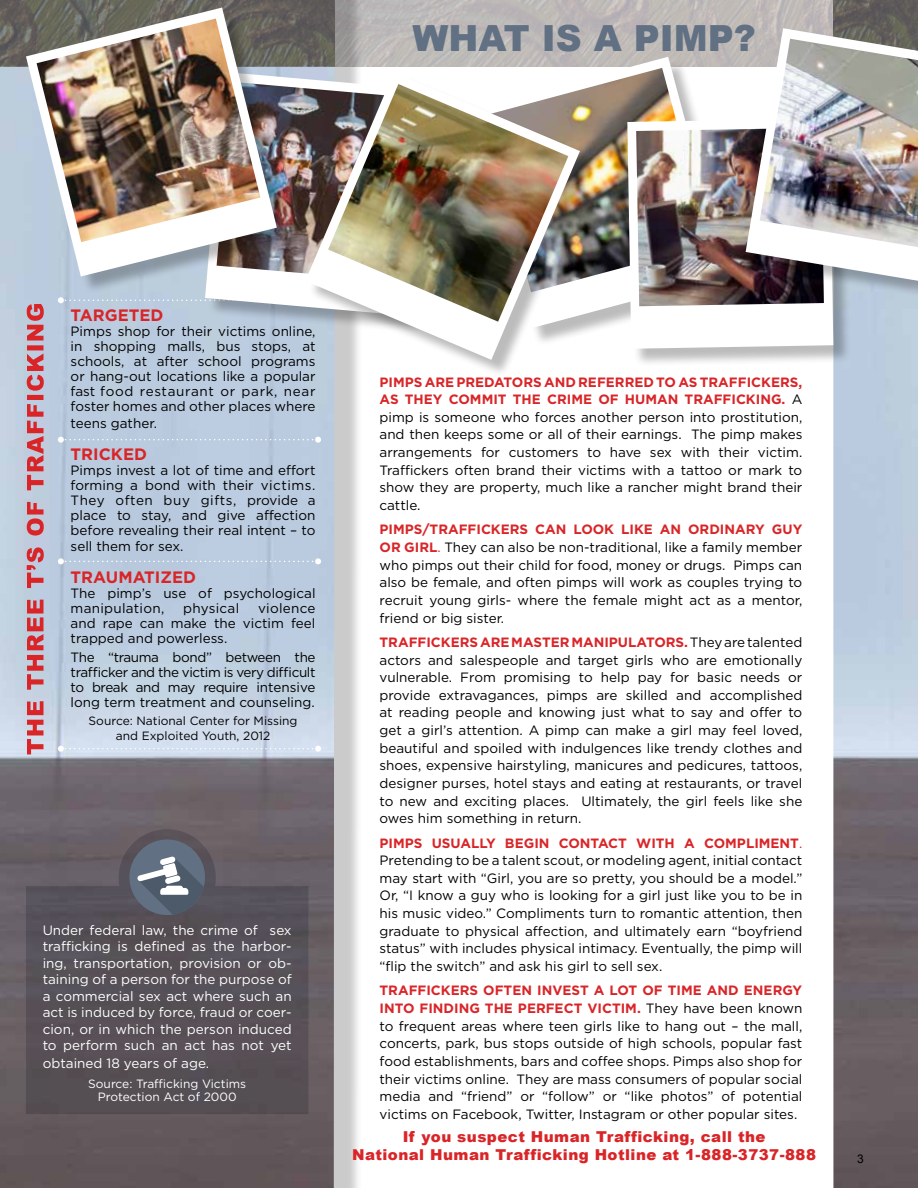
<style>
.page{position:relative;width:918px;height:1188px;background:#fff}
.page>*{position:absolute;margin:0;border:0;box-sizing:border-box;transform-origin:0 0}
.t1{font:900 36px "Arial";color:#617082}
.t2{font:700 16.5px "Gotham";color:#d92528}
.t3{font:900 15px/18px "Arial";letter-spacing:.03em;color:#d92528;text-align:center}
.t4{font:13.5px/17.7px "Gotham";color:#000;text-align:justify}
.t5{font:13.5px/16.5px "Gotham";color:#fff;text-align:justify}
.t6{font:13.5px "Gotham";letter-spacing:.02em;color:#000}
.t7{font:12px/15px "Gotham";color:#000;text-align:center}
.t8{font:12px/13.5px "Gotham";color:#fff;text-align:center}
.t9{font:12px "Arial";color:#000}
.s1{font-weight:700;color:#d92528}
.s2{color:#d92528}
</style>
<div class="page">
<img style="left:363px;top:0;width:470px;height:67px">
<div style="left:0;top:0;width:363px;height:1188px;background:#000;opacity:.21"></div>
<img style="left:0;top:67px;width:334px;height:1121px">
<img style="left:833px;top:315px;width:85px;height:873px">
<img style="left:0;top:0;width:335px;height:67px">
<img style="left:833px;top:0;width:85px;height:28px">
<svg style="left:26px;top:829px;width:282px;height:285px;background:#585258"></svg>
<div style="left:129px;top:839px;width:76px;height:76px;background:#617082;border-radius:50%"></div>
<svg style="left:137px;top:856px;width:67px;height:59px"></svg>
<svg style="left:27px;top:304px;width:17px;height:450px;background:#cb7d88"></svg>
<svg style="left:58px;top:297px;width:147px;height:6px"></svg>
<svg style="left:58px;top:437px;width:263px;height:6px;background:#c0cfe1"></svg>
<svg style="left:58px;top:558px;width:263px;height:6px;background:#bfcfe1"></svg>
<svg style="left:58px;top:746px;width:263px;height:6px;background:#d8e2f1"></svg>
<div style="left:208px;top:75px;width:236px;height:259px;background:#bacbdf"></div>
<svg style="left:205px;top:72px;width:100px;height:244px;background:#c5ced7"></svg>
<img style="left:295px;top:82px;width:10px;height:200px">
<div style="left:29px;top:10px;width:266px;height:284px;background:#000;opacity:.27"></div>
<img style="left:26px;top:8px;width:251px;height:269px">
<img style="left:37px;top:19px;width:223px;height:223px">
<svg style="left:473px;top:57px;width:163px;height:271px;fill:#c1bebc"></svg>
<img style="left:484px;top:68px;width:152px;height:224px">
<div style="left:630px;top:121px;width:222px;height:246px;background:#000;opacity:.27"></div>
<svg style="left:627px;top:118px;width:206px;height:231px"></svg>
<img style="left:636px;top:28px;width:282px;height:287px">
<img style="left:760px;top:39px;width:158px;height:208px">
<div style="left:309px;top:75px;width:289px;height:303px;background:#000;opacity:.27"></div>
<svg style="left:305px;top:72px;width:275px;height:288px"></svg>
<svg style="left:326px;top:84px;width:242px;height:242px"></svg>
<img style="left:328px;top:84px;width:240px;height:238px">
<h1 class="t1" style="left:412px;top:12px;width:345px">WHAT IS A PIMP?</h1>
<p class="t2" style="left:71px;top:305px;width:94px">TARGETED</p>
<p class="t4" style="left:71px;top:324px;width:246px;line-height:15.1px">Pimps shop for their victims online, in shopping malls, bus stops, at schools, at after school programs or hang-out locations like a popular fast food restaurant or park, near foster homes and other places where teens gather.</p>
<p class="t2" style="left:71px;top:443px;width:78px">TRICKED</p>
<p class="t4" style="left:71px;top:462px;width:246px;line-height:15.3px">Pimps invest a lot of time and effort forming a bond with their victims.<br>They often buy gifts, provide a place to stay, and give affection before revealing their real intent – to sell them for sex.</p>
<p class="t2" style="left:71px;top:567px;width:127px">TRAUMATIZED</p>
<p class="t4" style="left:71px;top:586px;width:246px;line-height:15px">The pimp’s use of psychological manipulation,</p>
<p class="t4" style="left:71px;top:601px;width:246px;line-height:15px;text-indent:187px">violence and rape can make the victim feel trapped and powerless.</p>
<p class="t4" style="left:71px;top:649px;width:246px;line-height:15px">The “trauma bond” between the trafficker and the victim is very difficult to break and may require intensive long term treatment and counseling.</p>
<p class="t7" style="left:89px;top:713px;width:210px">Source: National Center for Missing and Exploited Youth, 2012</p>
<p class="t6" style="left:183px;top:600px;width:58px">physical</p>
<p class="t5" style="left:43px;top:922px;width:251px">Under federal law, the crime of sex trafficking is defined as the harbor&shy;ing, transportation, provision or ob&shy;taining of a person for the purpose of a commercial sex act where such an act is induced by force, fraud or coer&shy;cion, or in which the person induced to perform such an act has not yet</p>
<p class="t5" style="left:43px;top:1055px;width:168px">obtained 18 years of age.</p>
<p class="t8" style="left:88px;top:1077px;width:160px">Source: Trafficking Victims<br>Protection Act of 2000</p>
<p class="t4" style="left:380px;top:373px;width:424px"><span class="s1">PIMPS ARE PREDATORS AND REFERRED TO AS TRAFFICKERS, AS THEY COMMIT THE CRIME OF HUMAN TRAFFICKING.</span> A pimp is someone who forces another person into prostitution, and then keeps some or all of their earnings. The pimp makes arrangements for customers to have sex with their victim.<br>Traffickers often brand their victims with a tattoo or mark to show they are property, much like a rancher might brand their cattle.</p>
<p class="t4" style="left:380px;top:520px;width:424px"><span class="s1">PIMPS/TRAFFICKERS CAN LOOK LIKE AN ORDINARY GUY OR GIRL</span><span class="s2">.</span> They can also be non-traditional, like a family member who pimps out their child for food, money or drugs. Pimps can also be female, and often pimps will work as couples trying to recruit young girls- where the female might act as a mentor, friend or big sister.</p>
<p class="t4" style="left:380px;top:633px;width:424px"><span class="s1">TRAFFICKERS ARE MASTER MANIPULATORS.</span> They are talented actors and salespeople and target girls who are emotionally vulnerable. From promising to help pay for basic needs or provide extravagances, pimps are skilled and accomplished at reading people and knowing just what to say and offer to get a girl’s attention. A pimp can make a girl may feel loved, beautiful and spoiled with indulgences like trendy clothes and shoes, expensive hairstyling, manicures and pedicures, tattoos, designer purses, hotel stays and eating at restaurants, or travel to new and exciting places. Ultimately, the girl feels like she owes him something in return.</p>
<p class="t4" style="left:380px;top:834px;width:424px"><span class="s1">PIMPS USUALLY BEGIN CONTACT WITH A COMPLIMENT</span><span class="s2">.<br></span>Pretending to be a talent scout, or modeling agent, initial contact may start with “Girl, you are so pretty, you should be a model.” Or, “I know a guy who is looking for a girl just like you to be in his music video.” Compliments turn to romantic attention, then graduate to physical affection, and ultimately earn “boyfriend status” with includes physical intimacy. Eventually, the pimp will “flip the switch” and ask his girl to sell sex.</p>
<p class="t4" style="left:380px;top:981px;width:424px"><span class="s1">TRAFFICKERS OFTEN INVEST A LOT OF TIME AND ENERGY INTO FINDING THE PERFECT VICTIM.</span> They have been known to frequent areas where teen girls like to hang out – the mall, concerts, park, bus stops outside of high schools, popular fast food establishments, bars and coffee shops. Pimps also shop for their victims online. They are mass consumers of popular social media and “friend” or “follow” or “like photos” of potential victims on Facebook, Twitter, Instagram or other popular sites.</p>
<p class="t3" style="left:352px;top:1127px;width:465px">If you suspect Human Trafficking, call the<br>National Human Trafficking Hotline at 1-888-3737-888</p>
<p class="t9" style="left:857px;top:1151px;width:8px">3</p>
</div>
